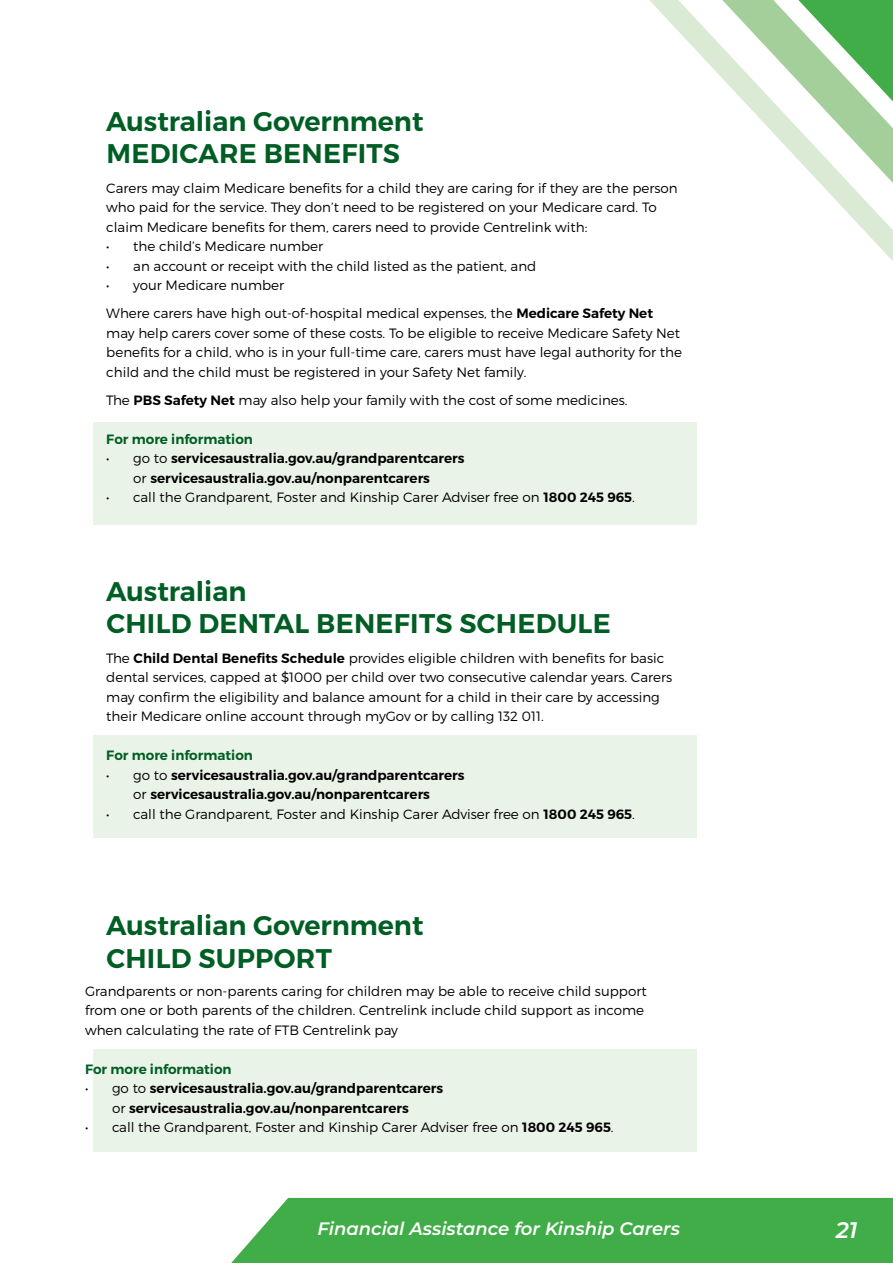
<style>
.page{position:relative;width:893px;height:1263px;background:#fff}
.page>*{position:absolute;margin:0;border:0;box-sizing:border-box;transform-origin:0 0}
.t1{font:600 27px/32.4px "Montserrat";letter-spacing:.005em;color:#005e24}
.t2{font:italic 600 22.5px "Montserrat";color:#fff}
.t3{font:italic 600 18px "Montserrat";color:#fff}
.t4{font:300 13.5px/19.5px "Montserrat";color:#000}
.t5{font:600 13.5px/19.5px "Montserrat";color:#000;text-align:center}
.t6{font:600 13.5px "Montserrat";color:#005e24}
.s1{font-style:inherit}
.s2{font-weight:600}
.s3{font-weight:300}
</style>
<div class="page">
<svg style="left:649px;top:0;width:244px;height:261px"></svg>
<div style="left:231px;top:1198px;width:662px;height:65px;background:#41ad49"></div>
<div style="left:93px;top:422px;width:603px;height:103px;background:#eaf3e7"></div>
<div style="left:93px;top:735px;width:603px;height:102px;background:#eaf3e7"></div>
<div style="left:93px;top:1049px;width:603px;height:102px;background:#eaf3e7"></div>
<h1 class="t1" style="left:106px;top:105px;width:319px">Australian <span class="s1">G</span>overnment<br>MEDICARE BENEFITS</h1>
<p class="t4" style="left:106px;top:178px;width:573px">Carers may claim Medicare benefits for a child they are caring for if they are the person who paid for the service. They don’t need to be registered on your Medicare card. To claim Medicare benefits for them, carers need to provide Centrelink with:</p>
<p class="t4" style="left:106px;top:237px;width:218px">• the child’s Medicare number</p>
<p class="t4" style="left:106px;top:256px;width:432px">• an account or receipt with the child listed as the patient, and</p>
<p class="t4" style="left:106px;top:271px;width:548px;line-height:28px">• your Medicare number<br>Where carers have high out-of-hospital medical expenses, the <span class="s2">Medicare Safety Net</span></p>
<p class="t4" style="left:106px;top:323px;width:577px">may help carers cover some of these costs. To be eligible to receive Medicare Safety Net benefits for a child, who is in your full-time care, carers must have legal authority for the child and the child must be registered in your Safety Net family.</p>
<p class="t4" style="left:106px;top:390px;width:523px">The <span class="s2">PBS Safety Net</span> may also help your family with the cost of some medicines.</p>
<p class="t6" style="left:106px;top:431px;width:148px">For more information</p>
<p class="t5" style="left:106px;top:449px;width:360px"><span class="s3">• go to</span> servicesaustralia.gov.au/grandparentcarers <span class="s3">or</span> servicesaustralia.gov.au/nonparentcarers</p>
<p class="t4" style="left:106px;top:488px;width:530px">• call the Grandparent, Foster and Kinship Carer Adviser free on <span class="s2">1800 245 965</span>.</p>
<h1 class="t1" style="left:106px;top:575px;width:506px">Australian<br>CHILD DENTAL BENEFITS SCHEDULE</h1>
<p class="t4" style="left:106px;top:648px;width:567px">The <span class="s2">Child Dental Benefits Schedule</span> provides eligible children with benefits for basic dental services, capped at $1000 per child over two consecutive calendar years. Carers may confirm the eligibility and balance amount for a child in their care by accessing their Medicare online account through myGov or by calling 132 011.</p>
<p class="t6" style="left:106px;top:747px;width:148px">For more information</p>
<p class="t5" style="left:106px;top:765px;width:360px"><span class="s3">• go to</span> servicesaustralia.gov.au/grandparentcarers <span class="s3">or</span> servicesaustralia.gov.au/nonparentcarers</p>
<p class="t4" style="left:106px;top:804px;width:530px">• call the Grandparent, Foster and Kinship Carer Adviser free on <span class="s2">1800 245 965</span>.</p>
<h1 class="t1" style="left:106px;top:910px;width:319px">Australian <span class="s1">G</span>overnment<br>CHILD SUPPORT</h1>
<p class="t4" style="left:85px;top:981px;width:563px">Grandparents or non-parents caring for children may be able to receive child support from one or both parents of the children. Centrelink include child support as income when calculating the rate of FTB Centrelink pay</p>
<p class="t6" style="left:85px;top:1061px;width:148px">For more information</p>
<p class="t5" style="left:85px;top:1079px;width:360px"><span class="s3">• go to</span> servicesaustralia.gov.au/grandparentcarers <span class="s3">or</span> servicesaustralia.gov.au/nonparentcarers</p>
<p class="t4" style="left:85px;top:1117px;width:530px">• call the Grandparent, Foster and Kinship Carer Adviser free on <span class="s2">1800 245 965</span>.</p>
<h3 class="t3" style="left:318px;top:1216px;width:364px">Financial Assistance for Kinship Carers</h3>
<h2 class="t2" style="left:836px;top:1214px;width:23px">21</h2>
</div>
